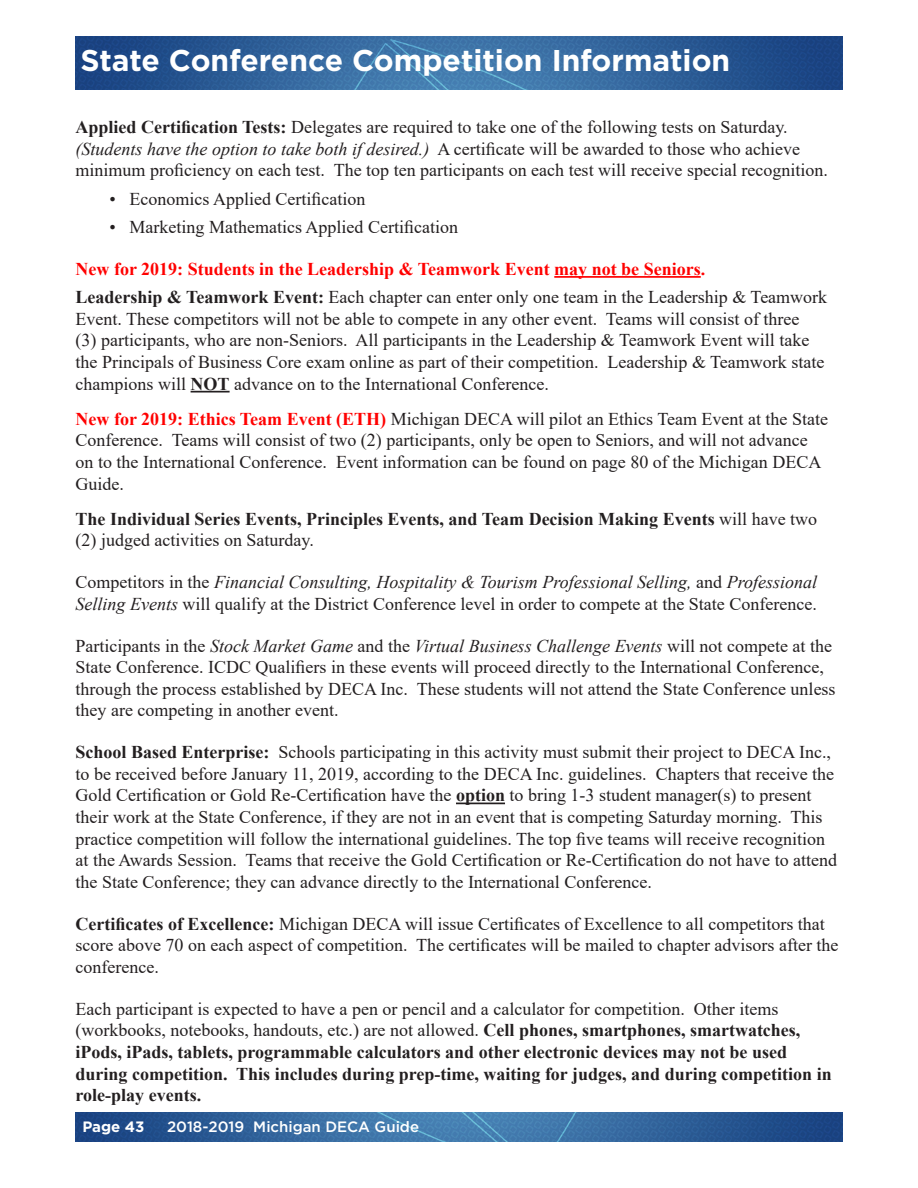
<style>
.page{position:relative;width:918px;height:1188px;background:#fff}
.page>*{position:absolute;margin:0;border:0;box-sizing:border-box;transform-origin:0 0}
.t1{font:700 30px "Gotham";color:#fff}
.Normal__Web{font:18px/21.6px "Times New Roman";color:#231f20}
.Normal__Web-2{font:700 18px/21.6px "Times New Roman";color:#231f20}
.Normal__Web-3{font:700 18px "Times New Roman";color:#f00}
.t2{font:500 15px "Gotham";color:#fff}
.t3{font:700 15px "Gotham";color:#fff}
.s1{font-weight:700}
.s2{font-style:italic}
.s3{font-weight:700;color:#f00}
.s4{font-weight:400}
</style>
<div class="page">
<img style="left:76px;top:1112px;width:766px;height:29px">
<img style="left:76px;top:36px;width:766px;height:54px">
<hr style="left:554px;top:276px;width:147px;height:2px;background:#f00">
<hr style="left:191px;top:391px;width:39px;height:2px;background:#231f20">
<hr style="left:456px;top:803px;width:49px;height:1px;background:#231f20">
<p class="t1" style="left:80px;top:43px;width:651px">State Conference Competition Information</p>
<p class="Normal__Web" style="left:76px;top:116px;width:754px"><span class="s1">Applied Certification Tests:</span> Delegates are required to take one of the following tests on Saturday. <span class="s2">(Students have the option to take both if desired.)</span> A certificate will be awarded to those who achieve minimum proficiency on each test. The top ten participants on each test will receive special recognition.</p>
<p class="Normal__Web" style="left:109px;top:187px;width:258px">• Economics Applied Certification</p>
<p class="Normal__Web" style="left:109px;top:216px;width:350px">• Marketing Mathematics Applied Certification</p>
<p class="Normal__Web-3" style="left:76px;top:256px;width:631px">New for 2019: Students in the Leadership &amp; Teamwork Event may not be Seniors.</p>
<p class="Normal__Web" style="left:76px;top:286px;width:753px"><span class="s1">Leadership &amp; Teamwork Event:</span> Each chapter can enter only one team in the Leadership &amp; Teamwork Event. These competitors will not be able to compete in any other event. Teams will consist of three<br>(3) participants, who are non-Seniors. All participants in the Leadership &amp; Teamwork Event will take the Principals of Business Core exam online as part of their competition. Leadership &amp; Teamwork state champions will <span class="s1">NOT</span> advance on to the International Conference.</p>
<p class="Normal__Web" style="left:76px;top:407px;width:754px"><span class="s3">New for 2019: Ethics Team Event (ETH)</span> Michigan DECA will pilot an Ethics Team Event at the State Conference. Teams will consist of two (2) participants, only be open to Seniors, and will not advance on to the International Conference. Event information can be found on page 80 of the Michigan DECA Guide.</p>
<p class="Normal__Web-2" style="left:76px;top:507px;width:743px">The Individual Series Events, Principles Events, and Team Decision Making Events <span class="s4">will have two (2) judged activities on Saturday.</span></p>
<p class="Normal__Web" style="left:76px;top:571px;width:743px">Competitors in the <span class="s2">Financial Consulting, Hospitality &amp; Tourism Professional Selling,</span> and <span class="s2">Professional<br>Selling Events</span> will qualify at the District Conference level in order to compete at the State Conference.</p>
<p class="Normal__Web" style="left:76px;top:634px;width:762px">Participants in the <span class="s2">Stock Market Game</span> and the <span class="s2">Virtual Business Challenge Events</span> will not compete at the State Conference. ICDC Qualifiers in these events will proceed directly to the International Conference, through the process established by DECA Inc. These students will not attend the State Conference unless they are competing in another event.</p>
<p class="Normal__Web" style="left:76px;top:741px;width:763px"><span class="s1">School Based Enterprise:</span> Schools participating in this activity must submit their project to DECA Inc., to be received before January 11, 2019, according to the DECA Inc. guidelines. Chapters that receive the Gold Certification or Gold Re-Certification have the <span class="s1">option</span> to bring 1-3 student manager(s) to present their work at the State Conference, if they are not in an event that is competing Saturday morning. This practice competition will follow the international guidelines. The top five teams will receive recognition at the Awards Session. Teams that receive the Gold Certification or Re-Certification do not have to attend the State Conference; they can advance directly to the International Conference.</p>
<p class="Normal__Web" style="left:76px;top:912px;width:764px"><span class="s1">Certificates of Excellence:</span> Michigan DECA will issue Certificates of Excellence to all competitors that score above 70 on each aspect of competition. The certificates will be mailed to chapter advisors after the conference.</p>
<p class="Normal__Web-2" style="left:76px;top:997px;width:758px"><span class="s4">Each participant is expected to have a pen or pencil and a calculator for competition. Other items (workbooks, notebooks, handouts, etc.) are not allowed.</span> Cell phones, smartphones, smartwatches, iPods, iPads, tablets, programmable calculators and other electronic devices may not be used during competition. This includes during prep-time, waiting for judges, and during competition in role-play events.</p>
<p class="t3" style="left:82px;top:1118px;width:64px">Page 43</p>
<p class="t2" style="left:167px;top:1118px;width:254px">2018-2019 Michigan DECA Guide</p>
</div>
